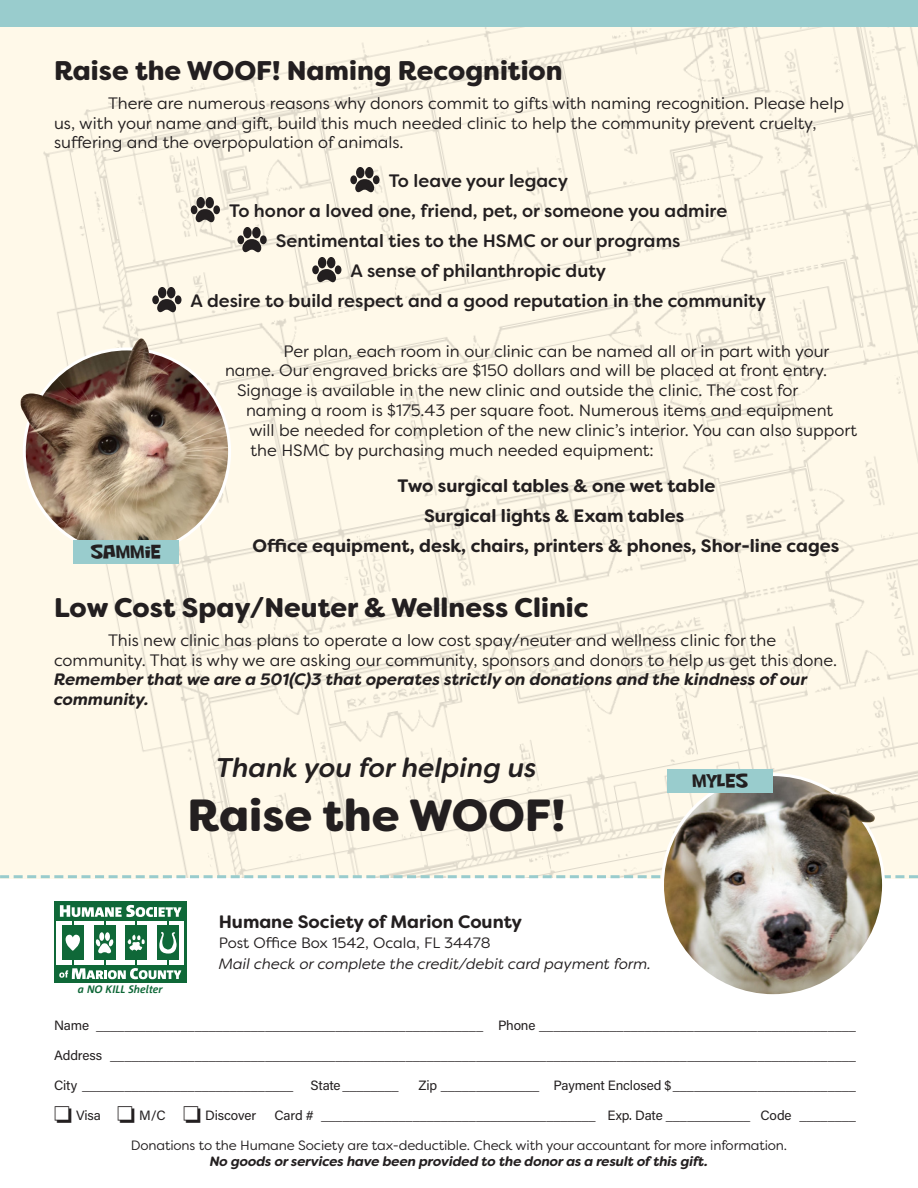
<style>
.page{position:relative;width:918px;height:1188px;background:#fff}
.page>*{position:absolute;margin:0;border:0;box-sizing:border-box;transform-origin:0 0}
.t1{font:900 45px "Filson Soft";color:#231f20}
.t2{font:900 27px "Filson Soft";color:#231f20}
.t3{font:italic 500 27px "Filson Soft";color:#231f20}
.t4{font:500 18px "Filson Soft";color:#231f20}
.t5{font:700 18px "Filson Soft";color:#231f20}
.t6{font:18px "Nightclub BTN";color:#231f20}
.t7{font:16.5px/19.8px "Filson Soft";color:#231f20}
.t8{font:italic 700 16.5px "Filson Soft";color:#231f20}
.t9{font:italic 15px "Filson Soft";color:#231f20}
.t10{font:15px "Filson Soft";color:#231f20}
.t11{font:13.5px "Acumin Pro";letter-spacing:-.01em;color:#231f20}
.t12{font:13.5px "Filson Soft";letter-spacing:-.01em;color:#231f20}
.t13{font:italic 700 13.5px "Filson Soft";letter-spacing:-.01em;color:#231f20}
.t14{font:italic 700 10.8px "Corpid E1 s";color:#0f6838}
.s1{font-weight:700;font-style:italic}
</style>
<div class="page">
<img style="left:0;top:27px;width:918px;height:956px">
<div style="left:169px;top:878px;width:475px;height:103px;background:#fff"></div>
<div style="left:54px;top:901px;width:132px;height:82px;background:#0f6838"></div>
<div style="left:57px;top:921px;width:127px;height:43px;background:#fff"></div>
<div style="left:62px;top:926px;width:22px;height:34px;background:#0f6838"></div>
<hr style="left:72px;top:921px;width:2px;height:44px;background:#0f6838">
<div style="left:94px;top:926px;width:21px;height:34px;background:#0f6838"></div>
<hr style="left:104px;top:921px;width:1px;height:44px;background:#0f6838">
<div style="left:126px;top:926px;width:21px;height:34px;background:#0f6838"></div>
<hr style="left:135px;top:921px;width:2px;height:44px;background:#0f6838">
<div style="left:157px;top:926px;width:22px;height:34px;background:#0f6838"></div>
<hr style="left:167px;top:920px;width:2px;height:45px;background:#0f6838">
<svg style="left:159px;top:932px;width:18px;height:22px"></svg>
<div style="left:99px;top:932px;width:5px;height:9px;background:#fff;border-radius:50%"></div>
<div style="left:105px;top:932px;width:5px;height:9px;background:#fff;border-radius:50%"></div>
<svg style="left:96px;top:939px;width:18px;height:14px"></svg>
<svg style="left:128px;top:935px;width:17px;height:15px"></svg>
<svg style="left:60px;top:905px;width:122px;height:12px"></svg>
<svg style="left:59px;top:968px;width:122px;height:11px"></svg>
<svg style="left:65px;top:935px;width:15px;height:16px"></svg>
<svg style="left:0;top:875px;width:918px;height:3px;background:#bedbd6"></svg>
<img style="left:662px;top:775px;width:222px;height:221px;border-radius:111px">
<img style="left:832px;top:794px;width:46px;height:30px">
<img style="left:24px;top:349px;width:206px;height:205px;border-radius:103px">
<img style="left:19px;top:393px;width:24px;height:36px">
<img style="left:132px;top:338px;width:17px;height:15px">
<div style="left:356px;top:167px;width:9px;height:11px;background:#231f20;border-radius:50%"></div>
<svg style="left:355px;top:179px;width:20px;height:13px"></svg>
<div style="left:365px;top:167px;width:9px;height:11px;background:#231f20;border-radius:50%"></div>
<div style="left:373px;top:175px;width:7px;height:9px;background:#231f20;border-radius:50%"></div>
<div style="left:350px;top:175px;width:7px;height:9px;background:#231f20;border-radius:50%"></div>
<div style="left:196px;top:197px;width:9px;height:11px;background:#231f20;border-radius:50%"></div>
<svg style="left:196px;top:209px;width:19px;height:13px"></svg>
<div style="left:205px;top:197px;width:9px;height:11px;background:#231f20;border-radius:50%"></div>
<div style="left:213px;top:205px;width:7px;height:9px;background:#231f20;border-radius:50%"></div>
<div style="left:191px;top:205px;width:6px;height:9px;background:#231f20;border-radius:50%"></div>
<div style="left:243px;top:227px;width:9px;height:11px;background:#231f20;border-radius:50%"></div>
<svg style="left:242px;top:239px;width:20px;height:13px"></svg>
<div style="left:252px;top:227px;width:9px;height:11px;background:#231f20;border-radius:50%"></div>
<div style="left:260px;top:235px;width:7px;height:9px;background:#231f20;border-radius:50%"></div>
<div style="left:237px;top:235px;width:7px;height:9px;background:#231f20;border-radius:50%"></div>
<div style="left:318px;top:257px;width:8px;height:11px;background:#231f20;border-radius:50%"></div>
<svg style="left:317px;top:269px;width:20px;height:13px"></svg>
<div style="left:327px;top:257px;width:8px;height:11px;background:#231f20;border-radius:50%"></div>
<div style="left:335px;top:265px;width:6px;height:9px;background:#231f20;border-radius:50%"></div>
<div style="left:312px;top:265px;width:7px;height:9px;background:#231f20;border-radius:50%"></div>
<div style="left:158px;top:287px;width:8px;height:11px;background:#231f20;border-radius:50%"></div>
<svg style="left:157px;top:299px;width:20px;height:13px"></svg>
<div style="left:167px;top:287px;width:8px;height:11px;background:#231f20;border-radius:50%"></div>
<div style="left:175px;top:295px;width:7px;height:9px;background:#231f20;border-radius:50%"></div>
<div style="left:152px;top:295px;width:7px;height:9px;background:#231f20;border-radius:50%"></div>
<div style="left:0;top:0;width:918px;height:27px;background:#99cccd"></div>
<div style="left:73px;top:540px;width:106px;height:24px;background:#99cccd"></div>
<div style="left:667px;top:769px;width:106px;height:24px;background:#99cccd"></div>
<p class="t2" style="left:54px;top:53px;width:510px">Raise the WOOF! Naming Recognition</p>
<p class="t7" style="left:54px;top:93px;width:792px;text-indent:54px">There are numerous reasons why donors commit to gifts with naming recognition. Please help us, with your name and gift, build this much needed clinic to help the community prevent cruelty,</p>
<p class="t7" style="left:54px;top:133px;width:351px">suffering and the overpopulation of animals.</p>
<p class="t4" style="left:389px;top:169px;width:181px">To leave your legacy</p>
<p class="t4" style="left:229px;top:199px;width:500px">To honor a loved one, friend, pet, or someone you admire</p>
<p class="t4" style="left:276px;top:229px;width:406px">Sentimental ties to the HSMC or our programs</p>
<p class="t4" style="left:351px;top:259px;width:257px">A sense of philanthropic duty</p>
<p class="t4" style="left:191px;top:289px;width:577px">A desire to build respect and a good reputation in the community</p>
<p class="t7" style="left:225px;top:341px;width:606px;text-align:right">Per plan, each room in our clinic can be named all or in part with your<br>name. Our engraved bricks are $150 dollars and will be placed at front entry.</p>
<p class="t7" style="left:237px;top:381px;width:563px">Signage is available in the new clinic and outside the clinic. The cost for</p>
<p class="t7" style="left:246px;top:400px;width:589px">naming a room is $175.43 per square foot. Numerous items and equipment</p>
<p class="t7" style="left:249px;top:420px;width:610px">will be needed for completion of the new clinic’s interior. You can also support the HSMC by purchasing much needed equipment:</p>
<p class="t5" style="left:398px;top:474px;width:319px">Two surgical tables &amp; one wet table</p>
<p class="t5" style="left:424px;top:504px;width:262px">Surgical lights &amp; Exam tables</p>
<p class="t5" style="left:253px;top:534px;width:588px">Office equipment, desk, chairs, printers &amp; phones, Shor-line cages</p>
<p class="t6" style="left:91px;top:539px;width:72px">SAMMIE</p>
<p class="t2" style="left:54px;top:590px;width:536px">Low Cost Spay/Neuter &amp; Wellness Clinic</p>
<p class="t7" style="left:108px;top:630px;width:670px">This new clinic has plans to operate a low cost spay/neuter and wellness clinic for the</p>
<p class="t7" style="left:54px;top:650px;width:785px">community. That is why we are asking our community, sponsors and donors to help us get this done.<br><span class="s1">Remember that we are a 501(C)3 that operates strictly on donations and the kindness of our</span></p>
<p class="t8" style="left:54px;top:689px;width:97px">community.</p>
<p class="t3" style="left:216px;top:750px;width:322px">Thank you for helping us</p>
<p class="t1" style="left:188px;top:786px;width:379px">Raise the WOOF!</p>
<p class="t14" style="left:78px;top:982px;width:86px">a NO KILL Shelter</p>
<p class="t5" style="left:219px;top:910px;width:305px">Humane Society of Marion County</p>
<p class="t10" style="left:219px;top:933px;width:274px">Post Office Box 1542, Ocala, FL 34478</p>
<p class="t9" style="left:219px;top:954px;width:434px">Mail check or complete the credit/debit card payment form.</p>
<p class="t6" style="left:692px;top:768px;width:57px">MYLES</p>
<p class="t11" style="left:54px;top:1016px;width:803px">Name _______________________________________________________ Phone _____________________________________________</p>
<p class="t11" style="left:54px;top:1046px;width:803px">Address __________________________________________________________________________________________________________</p>
<p class="t11" style="left:54px;top:1076px;width:241px">City ______________________________</p>
<p class="t11" style="left:310px;top:1076px;width:90px">State________</p>
<p class="t11" style="left:418px;top:1076px;width:439px">Zip ______________ Payment Enclosed $__________________________</p>
<p class="t11" style="left:54px;top:1106px;width:204px">□ Visa □ M/C □ Discover</p>
<p class="t11" style="left:275px;top:1106px;width:583px">Card # _______________________________________ Exp. Date ____________ Code ________</p>
<p class="t12" style="left:131px;top:1136px;width:658px">Donations to the Humane Society are tax-deductible. Check with your accountant for more information.</p>
<p class="t13" style="left:210px;top:1152px;width:500px">No goods or services have been provided to the donor as a result of this gift.</p>
</div>
